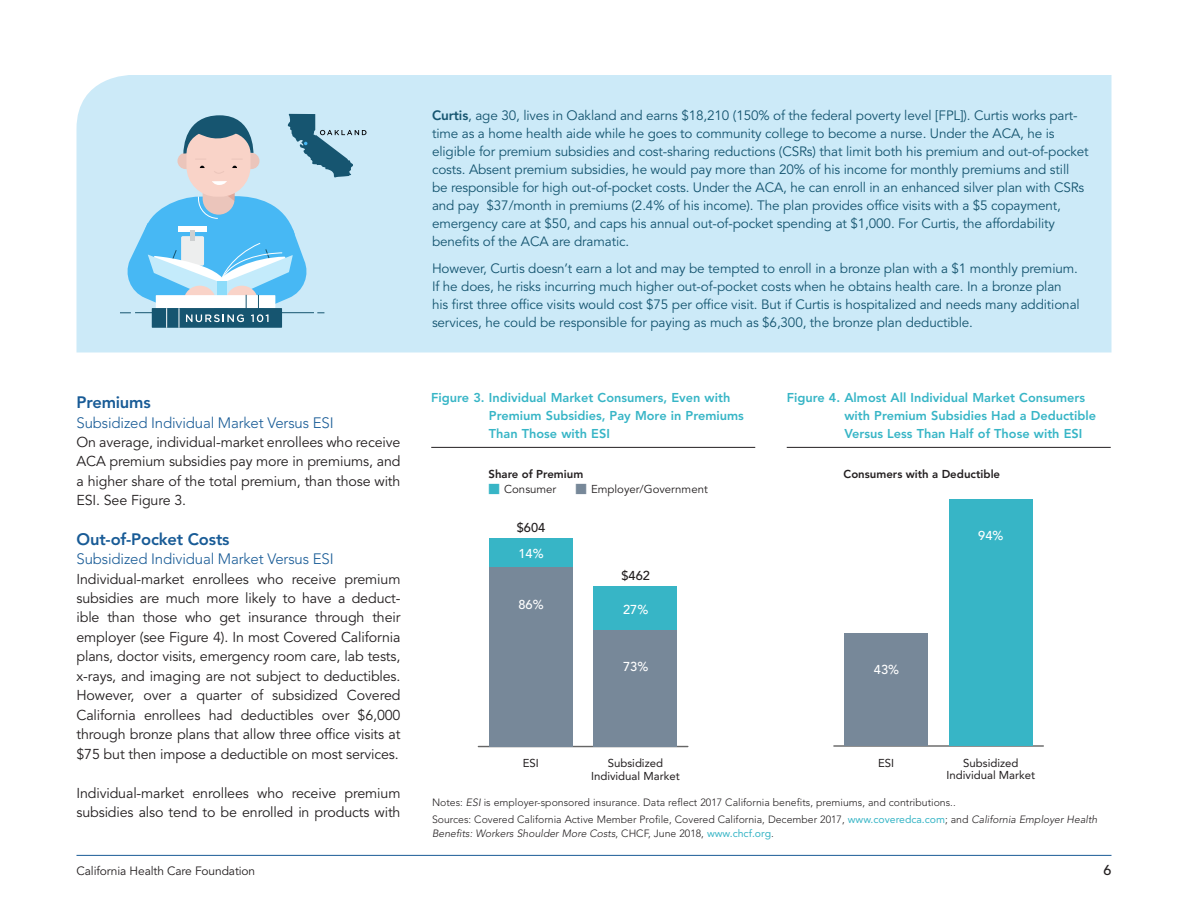
<style>
.page{position:relative;width:1188px;height:918px;background:#fff}
.page>*{position:absolute;margin:0;border:0;box-sizing:border-box;transform-origin:0 0}
.t1{font:800 16.5px "Avenir LT Std";letter-spacing:-.01em;color:#185b96}
.t2{font:300 15px "Avenir LT Std";letter-spacing:-.01em;color:#185b96}
.t3{font:14.25px/19.5px "Avenir LT Std";letter-spacing:-.01em;color:#231f20;text-align:justify}
.t4{font:500 14.25px "Avenir LT Std";color:#231f20}
.t5{font:13.5px/18px "Avenir LT Std";letter-spacing:-.01em;color:#155570}
.t6{font:500 12.9px "Avenir LT Std";color:#fff}
.t7{font:500 12.9px "Avenir LT Std";color:#231f20}
.t8{font:800 12.75px/18px "Avenir LT Std";color:#37b5c6}
.t9{font:12px "Avenir LT Std";letter-spacing:-.01em;color:#231f20}
.t10{font:11.4px/12.9px "Avenir LT Std";color:#231f20;text-align:center}
.t11{font:800 11.4px "Avenir LT Std";color:#231f20}
.t12{font:11.4px "Avenir LT Std";color:#231f20}
.t13{font:300 10.5px/18px "Avenir LT Std";color:#231f20}
.t14{font:italic 300 10.5px "Avenir LT Std";color:#231f20}
.s1{font-weight:800}
.s2{font-style:italic}
.s3{font-weight:400;color:#37b5c6}
.s4{font-style:normal}
.s5{font-weight:400;font-style:normal;color:#37b5c6}
.s6{color:#37b5c6}
.s7{color:#789}
</style>
<div class="page">
<hr style="left:76px;top:855px;width:1036px;height:1px;background:#185b96">
<hr style="left:787px;top:447px;width:324px;height:1px;background:#231f20">
<hr style="left:834px;top:745px;width:209px;height:2px;background:#666">
<div style="left:844px;top:633px;width:84px;height:113px;background:#789"></div>
<div style="left:949px;top:499px;width:84px;height:247px;background:#37b5c6"></div>
<hr style="left:431px;top:447px;width:324px;height:1px;background:#231f20">
<hr style="left:478px;top:746px;width:210px;height:1px;background:#666">
<div style="left:489px;top:538px;width:84px;height:29px;background:#37b5c6"></div>
<div style="left:594px;top:587px;width:83px;height:43px;background:#37b5c6"></div>
<div style="left:489px;top:567px;width:84px;height:180px;background:#789"></div>
<div style="left:594px;top:630px;width:83px;height:117px;background:#789"></div>
<div style="left:76px;top:75px;width:1036px;height:277px;background:#cceaf8"></div>
<svg style="left:120px;top:114px;width:247px;height:214px;background:#a5cfe5"></svg>
<p class="t5" style="left:432px;top:106px;width:658px"><span class="s1">Curtis</span>, age 30, lives in Oakland and earns $18,210 (150% of the federal poverty level [FPL]). Curtis works part&shy;time as a home health aide while he goes to community college to become a nurse. Under the ACA, he is eligible for premium subsidies and cost-sharing reductions (CSRs) that limit both his premium and out-of-pocket costs. Absent premium subsidies, he would pay more than 20% of his income for monthly premiums and still<br>be responsible for high out-of-pocket costs. Under the ACA, he can enroll in an enhanced silver plan with CSRs and pay $37/month in premiums (2.4% of his income). The plan provides office visits with a $5 copayment, emergency care at $50, and caps his annual out-of-pocket spending at $1,000. For Curtis, the affordability benefits of the ACA are dramatic.</p>
<p class="t5" style="left:432px;top:259px;width:649px">However, Curtis doesn’t earn a lot and may be tempted to enroll in a bronze plan with a $1 monthly premium.<br>If he does, he risks incurring much higher out-of-pocket costs when he obtains health care. In a bronze plan his first three office visits would cost $75 per office visit. But if Curtis is hospitalized and needs many additional services, he could be responsible for paying as much as $6,300, the bronze plan deductible.</p>
<p class="t8" style="left:489px;top:389px;width:257px;text-indent:-58px">Figure 3. Individual Market Consumers, Even with<br>Premium Subsidies, Pay More in Premiums<br>Than Those with ESI</p>
<p class="t8" style="left:844px;top:389px;width:253px;text-indent:-58px">Figure 4. Almost All Individual Market Consumers with Premium Subsidies Had a Deductible<br>Versus Less Than Half of Those with ESI</p>
<p class="t1" style="left:76px;top:393px;width:76px">Premiums</p>
<p class="t2" style="left:76px;top:414px;width:259px">Subsidized Individual Market Versus ESI</p>
<p class="t3" style="left:76px;top:433px;width:326px">On average, individual-market enrollees who receive ACA premium subsidies pay more in premiums, and a higher share of the total premium, than those with ESI. See Figure 3.</p>
<p class="t1" style="left:76px;top:529px;width:155px">Out-of-Pocket Costs</p>
<p class="t2" style="left:76px;top:550px;width:259px">Subsidized Individual Market Versus ESI</p>
<p class="t3" style="left:76px;top:569px;width:326px">Individual-market enrollees who receive premium subsidies are much more likely to have a deduct&shy;ible than those who get insurance through their employer (see Figure 4). In most Covered California plans, doctor visits, emergency room care, lab tests, x-rays, and imaging are not subject to deductibles.<br>However, over a quarter of subsidized Covered California enrollees had deductibles over $6,000 through bronze plans that allow three office visits at $75 but then impose a deductible on most services.</p>
<p class="t3" style="left:76px;top:784px;width:326px">Individual-market enrollees who receive premium subsidies also tend to be enrolled in products with</p>
<p class="t13" style="left:432px;top:793px;width:667px">Notes: <span class="s2">ESI</span> is employer-sponsored insurance. Data reflect 2017 California benefits, premiums, and contributions..<br>Sources: Covered California Active Member Profile, Covered California, December 2017, <span class="s3">www.coveredca.com</span>; and <span class="s2">California Employer Health</span></p>
<p class="t14" style="left:432px;top:827px;width:343px">Benefits: Workers Shoulder More Costs<span class="s4">, CHCF, June 2018,</span> <span class="s5">www.chcf.org</span><span class="s4">.</span></p>
<p class="t11" style="left:489px;top:467px;width:96px">Share of Premium</p>
<p class="t12" style="left:489px;top:483px;width:69px"><span class="s6">■</span> Consumer</p>
<p class="t12" style="left:575px;top:483px;width:134px"><span class="s7">■</span> Employer/Government</p>
<p class="t11" style="left:844px;top:467px;width:158px">Consumers with a Deductible</p>
<p class="t7" style="left:517px;top:520px;width:30px">$604</p>
<p class="t6" style="left:518px;top:546px;width:27px">14%</p>
<p class="t6" style="left:978px;top:528px;width:27px">94%</p>
<p class="t7" style="left:622px;top:568px;width:30px">$462</p>
<p class="t6" style="left:623px;top:602px;width:27px">27%</p>
<p class="t6" style="left:518px;top:597px;width:27px">86%</p>
<p class="t6" style="left:623px;top:659px;width:27px">73%</p>
<p class="t6" style="left:874px;top:662px;width:27px">43%</p>
<p class="t10" style="left:947px;top:756px;width:90px">Subsidized<br>Individual Market</p>
<p class="t10" style="left:878px;top:756px;width:18px">ESI</p>
<p class="t10" style="left:591px;top:757px;width:90px">Subsidized<br>Individual Market</p>
<p class="t10" style="left:523px;top:757px;width:18px">ESI</p>
<p class="t9" style="left:76px;top:864px;width:180px">California Health Care Foundation</p>
<p class="t4" style="left:1104px;top:862px;width:9px">6</p>
</div>
